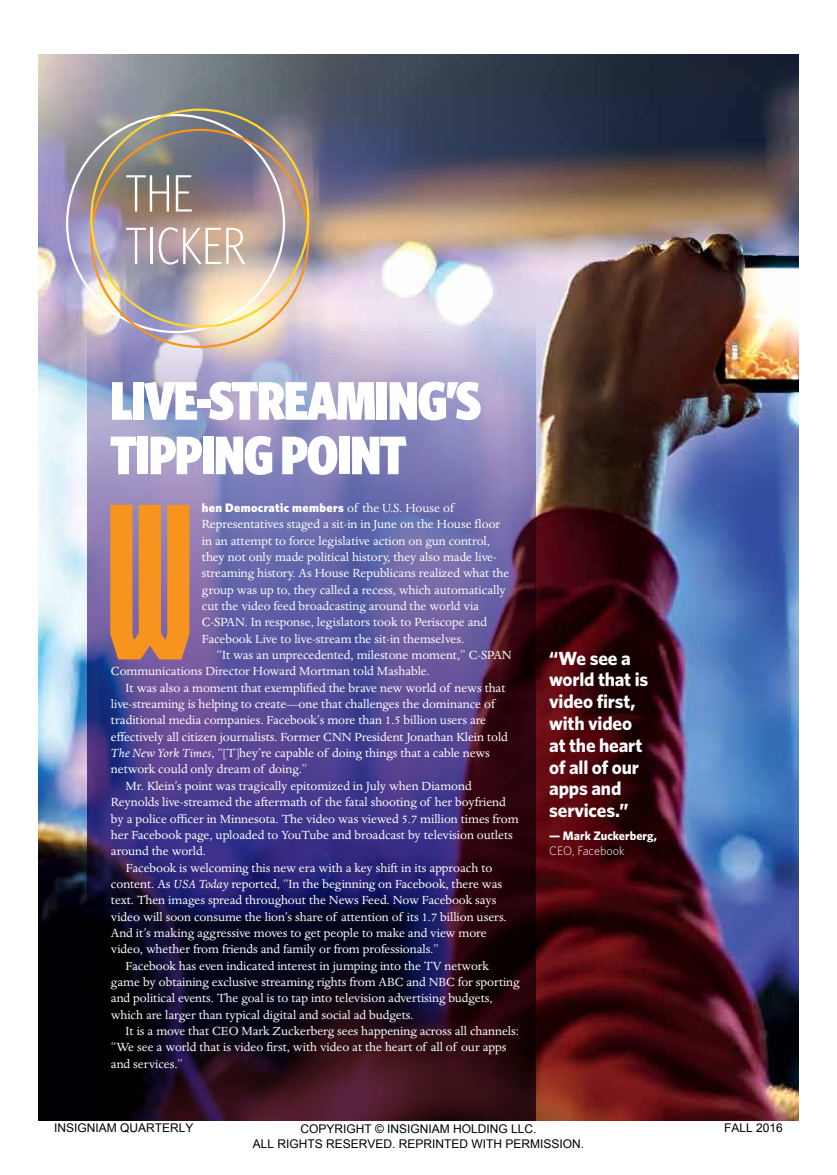
<style>
.page{position:relative;width:837px;height:1175px;background:#fff}
.page>*{position:absolute;margin:0;border:0;box-sizing:border-box;transform-origin:0 0}
.t1{font:900 condensed 186.3px "Briem Akademi Std";color:#f7941e}
.t2{font:900 54.45px/54.4px "Whitney Condensed";letter-spacing:-.03em;color:#fff}
.t3{font:300 52.5px/52.5px "Whitney Condensed";color:#fff}
.t4{font:700 19.05px/21.8px "Whitney";letter-spacing:-.01em;color:#fff}
.t5{font:13.65px/16.4px "Dante MT Std";letter-spacing:-.005em;color:#fff}
.t6{font:900 12.3px "Whitney";letter-spacing:.03em;color:#fff}
.t7{font:700 12.3px "Whitney";color:#fff}
.t8{font:300 12.3px "Whitney";color:#fff}
.t9{font:12px/14.4px "Arial";color:#000;text-align:center}
.s1{font-family:"Dante MT Std";font-weight:400;font-size:13.65px}
.s2{font-style:italic}
</style>
<div class="page">
<img style="left:38px;top:54px;width:761px;height:1066px">
<svg style="left:88px;top:318px;width:447px;height:802px"></svg>
<h3 class="t3" style="left:126px;top:167px;width:122px">THE<br>TICKER</h3>
<h2 class="t2" style="left:110px;top:373px;width:373px">LIVE-STREAMING’S<br>TIPPING POINT</h2>
<p class="t6" style="left:202px;top:500px;width:253px">hen Democratic members <span class="s1">of the U.S. House of</span></p>
<p class="t5" style="left:202px;top:516px;width:309px">Representatives staged a sit-in in June on the House floor in an attempt to force legislative action on gun control, they not only made political history, they also made live&shy;streaming history. As House Republicans realized what the group was up to, they called a recess, which automatically cut the video feed broadcasting around the world via C-SPAN. In response, legislators took to Periscope and Facebook Live to live-stream the sit-in themselves.</p>
<p class="t5" style="left:111px;top:647px;width:402px;text-indent:106px">“It was an unprecedented, milestone moment,” C-SPAN<br>Communications Director Howard Mortman told Mashable.</p>
<p class="t5" style="left:126px;top:679px;width:381px">It was also a moment that exemplified the brave new world of news that</p>
<p class="t5" style="left:111px;top:696px;width:385px">live-streaming is helping to create—one that challenges the dominance of</p>
<p class="t5" style="left:111px;top:712px;width:377px">traditional media companies. Facebook’s more than 1.5 billion users are</p>
<p class="t5" style="left:111px;top:728px;width:399px">effectively all citizen journalists. Former CNN President Jonathan Klein told</p>
<p class="t5" style="left:111px;top:745px;width:381px"><span class="s2">The New York Times</span>, “[T]hey’re capable of doing things that a cable news</p>
<p class="t5" style="left:111px;top:761px;width:198px">network could only dream of doing.”</p>
<p class="t5" style="left:126px;top:777px;width:348px">Mr. Klein’s point was tragically epitomized in July when Diamond</p>
<p class="t5" style="left:111px;top:794px;width:396px">Reynolds live-streamed the aftermath of the fatal shooting of her boyfriend</p>
<p class="t5" style="left:111px;top:810px;width:409px">by a police officer in Minnesota. The video was viewed 5.7 million times from</p>
<p class="t5" style="left:111px;top:826px;width:403px">her Facebook page, uploaded to YouTube and broadcast by television outlets</p>
<p class="t5" style="left:111px;top:843px;width:97px">around the world.</p>
<p class="t5" style="left:126px;top:859px;width:368px">Facebook is welcoming this new era with a key shift in its approach to</p>
<p class="t5" style="left:111px;top:875px;width:393px">content. As <span class="s2">USA Today</span> reported, “In the beginning on Facebook, there was</p>
<p class="t5" style="left:111px;top:892px;width:387px">text. Then images spread throughout the News Feed. Now Facebook says</p>
<p class="t5" style="left:111px;top:908px;width:397px">video will soon consume the lion’s share of attention of its 1.7 billion users.</p>
<p class="t5" style="left:111px;top:924px;width:377px">And it’s making aggressive moves to get people to make and view more</p>
<p class="t5" style="left:111px;top:941px;width:330px">video, whether from friends and family or from professionals.”</p>
<p class="t5" style="left:126px;top:957px;width:365px">Facebook has even indicated interest in jumping into the TV network</p>
<p class="t5" style="left:111px;top:973px;width:410px">game by obtaining exclusive streaming rights from ABC and NBC for sporting</p>
<p class="t5" style="left:111px;top:990px;width:383px">and political events. The goal is to tap into television advertising budgets,</p>
<p class="t5" style="left:111px;top:1006px;width:304px">which are larger than typical digital and social ad budgets.</p>
<p class="t5" style="left:126px;top:1023px;width:395px">It is a move that CEO Mark Zuckerberg sees happening across all channels:</p>
<p class="t5" style="left:111px;top:1039px;width:397px">“We see a world that is video first, with video at the heart of all of our apps</p>
<p class="t5" style="left:111px;top:1055px;width:74px">and services.”</p>
<h1 class="t1" style="left:107px;top:482px;width:87px">W</h1>
<h3 class="t4" style="left:549px;top:646px;width:101px">“We see a world that is video first, with video at the heart of all of our apps and services.”</h3>
<p class="t7" style="left:549px;top:828px;width:109px">— Mark Zuckerberg,</p>
<p class="t8" style="left:549px;top:844px;width:77px">CEO, Facebook</p>
<p class="t9" style="left:54px;top:1120px;width:141px">INSIGNIAM QUARTERLY</p>
<p class="t9" style="left:253px;top:1121px;width:333px">COPYRIGHT © INSIGNIAM HOLDING LLC.<br>ALL RIGHTS RESERVED. REPRINTED WITH PERMISSION.</p>
<p class="t9" style="left:724px;top:1120px;width:60px">FALL 2016</p>
</div>
